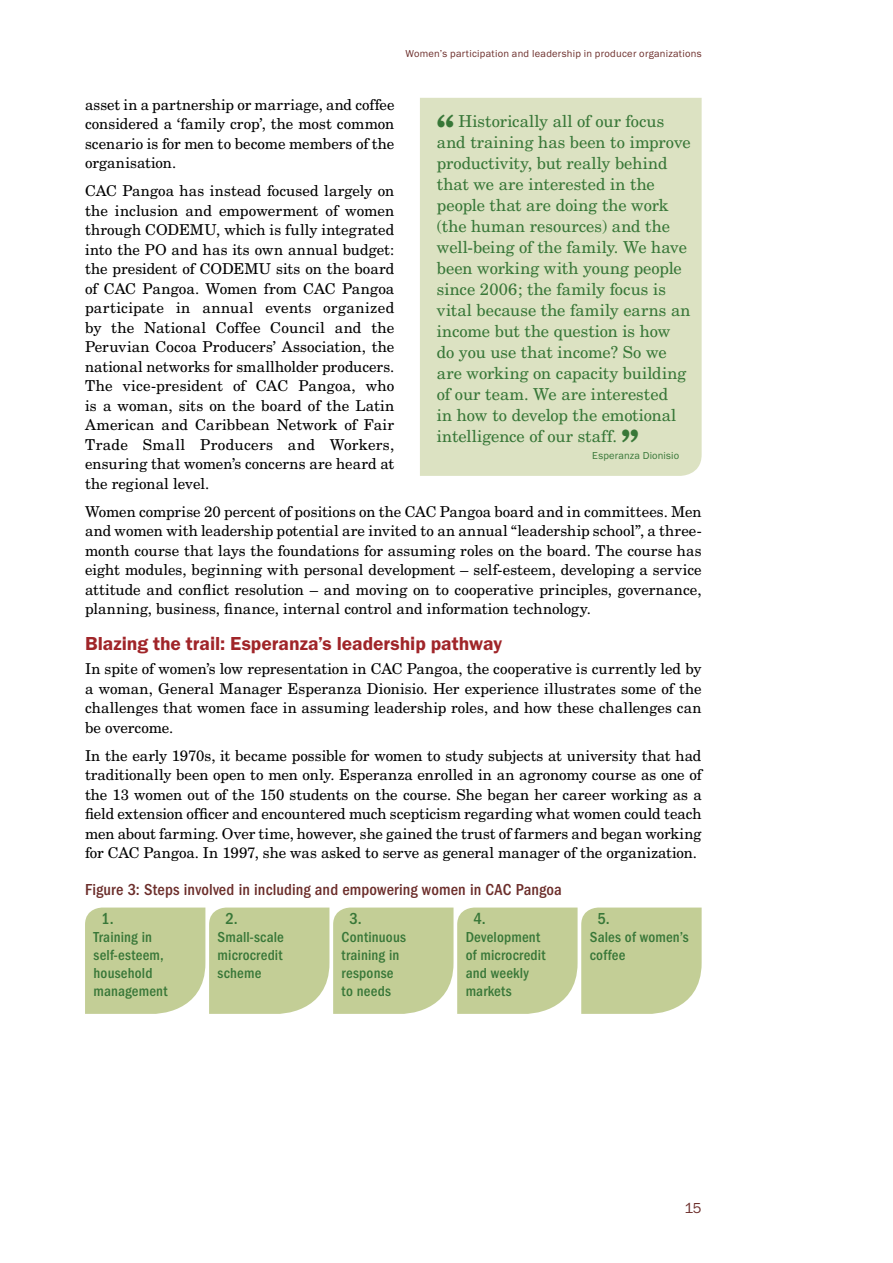
<style>
.page{position:relative;width:893px;height:1263px;background:#fff}
.page>*{position:absolute;margin:0;border:0;box-sizing:border-box;transform-origin:0 0}
.t1{font:700 36px "New Century Schlbk";color:#387738}
.t2{font:600 19.5px "Franklin Gothic EF";letter-spacing:-.005em;color:#a02529}
.t3{font:16.5px/21px "New Century Schlbk";color:#387738}
.t4{font:500 condensed 16.5px "Franklin Gothic EF";letter-spacing:.005em;color:#6c2e2b}
.t5{font:500 condensed 16.5px "Franklin Gothic EF";color:#387738}
.t6{font:15px/19.5px "New Century Schlbk";color:#000;text-align:justify}
.t7{font:500 condensed 15px/18px "Franklin Gothic EF";letter-spacing:.015em;color:#387738}
.t8{font:15px "Franklin Gothic EF";color:#6c2e2b}
.t9{font:10.5px "Franklin Gothic EF";letter-spacing:.025em;color:#6c2e2b}
.t10{font:10.5px "Franklin Gothic EF";letter-spacing:.015em;color:#387738}
.s1{font-weight:700;font-size:36px}
</style>
<div class="page">
<svg style="left:85px;top:907px;width:617px;height:107px;background:#c7d19d"></svg>
<div style="left:420px;top:98px;width:282px;height:378px;background:#dce2c2"></div>
<p class="t9" style="left:405px;top:48px;width:298px">Women’s participation and leadership in producer organizations</p>
<p class="t6" style="left:85px;top:95px;width:311px">asset in a partnership or marriage, and coffee considered a ‘family crop’, the most common scenario is for men to become members of the organisation.</p>
<p class="t6" style="left:85px;top:181px;width:311px">CAC Pangoa has instead focused largely on the inclusion and empowerment of women through CODEMU, which is fully integrated into the PO and has its own annual budget: the president of CODEMU sits on the board of CAC Pangoa. Women from CAC Pangoa participate in annual events organized by the National Coffee Council and the Peruvian Cocoa Producers’ Association, the national networks for smallholder producers.<br>The vice‑president of CAC Pangoa, who is a woman, sits on the board of the Latin American and Caribbean Network of Fair Trade Small Producers and Workers, ensuring that women’s concerns are heard at the regional level.</p>
<p class="t6" style="left:85px;top:502px;width:618px">Women comprise 20 percent of positions on the CAC Pangoa board and in committees. Men and women with leadership potential are invited to an annual “leadership school”, a three&shy;month course that lays the foundations for assuming roles on the board. The course has eight modules, beginning with personal development – self-esteem, developing a service attitude and conflict resolution – and moving on to cooperative principles, governance, planning, business, finance, internal control and information technology.</p>
<h2 class="t2" style="left:85px;top:633px;width:418px">Blazing the trail: Esperanza’s leadership pathway</h2>
<p class="t6" style="left:85px;top:659px;width:618px">In spite of women’s low representation in CAC Pangoa, the cooperative is currently led by a woman, General Manager Esperanza Dionisio. Her experience illustrates some of the challenges that women face in assuming leadership roles, and how these challenges can be overcome.</p>
<p class="t6" style="left:85px;top:746px;width:618px">In the early 1970s, it became possible for women to study subjects at university that had traditionally been open to men only. Esperanza enrolled in an agronomy course as one of the 13 women out of the 150 students on the course. She began her career working as a field extension officer and encountered much scepticism regarding what women could teach men about farming. Over time, however, she gained the trust of farmers and began working for CAC Pangoa. In 1997, she was asked to serve as general manager of the organization.</p>
<p class="t4" style="left:85px;top:881px;width:478px">Figure 3: Steps involved in including and empowering women in CAC Pangoa</p>
<p class="t5" style="left:101px;top:909px;width:14px">1.</p>
<p class="t7" style="left:94px;top:928px;width:75px">Training in self-esteem, household management</p>
<p class="t3" style="left:437px;top:110px;width:255px"><span class="s1">“</span> Historically all of our focus and training has been to improve productivity, but really behind that we are interested in the people that are doing the work (the human resources) and the well-being of the family. We have been working with young people since 2006; the family focus is vital because the family earns an income but the question is how do you use that income? So we are working on capacity building of our team. We are interested<br>in how to develop the emotional intelligence of our staff.</p>
<p class="t10" style="left:592px;top:450px;width:88px">Esperanza Dionisio</p>
<h1 class="t1" style="left:621px;top:420px;width:19px">”</h1>
<p class="t5" style="left:225px;top:909px;width:14px">2.</p>
<p class="t7" style="left:218px;top:928px;width:68px;text-align:justify">Small-scale microcredit scheme</p>
<p class="t5" style="left:349px;top:909px;width:14px">3.</p>
<p class="t7" style="left:342px;top:928px;width:66px">Continuous training in response to needs</p>
<p class="t5" style="left:473px;top:909px;width:14px">4.</p>
<p class="t7" style="left:466px;top:928px;width:81px">Development of microcredit and weekly markets</p>
<p class="t5" style="left:597px;top:909px;width:14px">5.</p>
<p class="t7" style="left:590px;top:928px;width:101px">Sales of women’s coffee</p>
<p class="t8" style="left:684px;top:1199px;width:19px">15</p>
</div>
